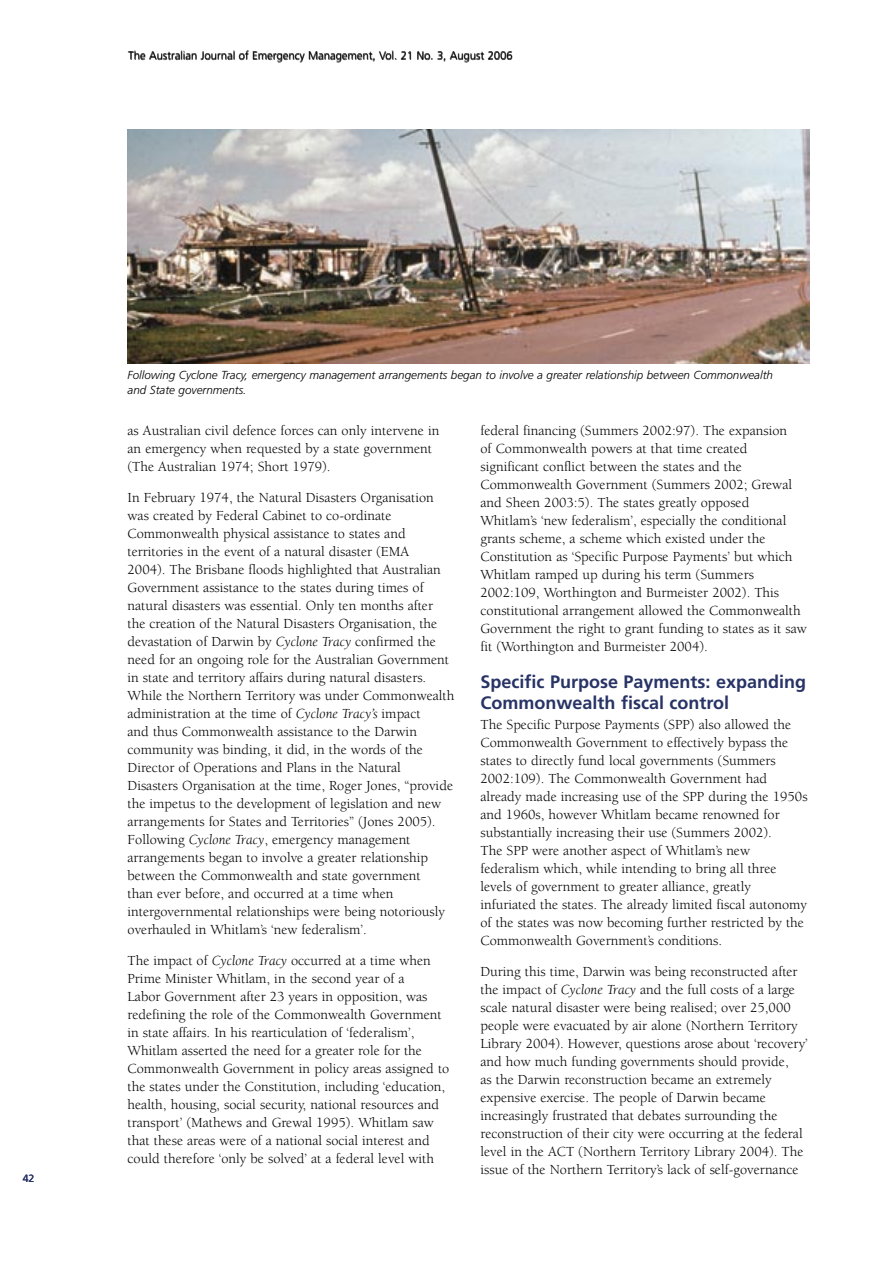
<style>
.page{position:relative;width:893px;height:1263px;background:#fff}
.page>*{position:absolute;margin:0;border:0;box-sizing:border-box;transform-origin:0 0}
.heading_2{font:700 18px/20.2px "Frutiger";color:#283366}
.body{font:14.25px/18px "Berkeley";color:#000}
.Body_no{font:14.25px/18px "Berkeley";color:#000}
.captions{font:italic 300 11.7px/15px "Frutiger";color:#000}
.t1{font:300 11.25px "Frutiger";color:#000}
.t2{font:10.5px "Frutiger";color:#283366}
.s1{font-style:italic}
</style>
<div class="page">
<img style="left:128px;top:129px;width:681px;height:234px">
<p class="t1" style="left:128px;top:49px;width:386px">The Australian Journal of Emergency Management, Vol. 21 No. 3, August 2006</p>
<p class="t2" style="left:23px;top:1172px;width:13px">42</p>
<p class="captions" style="left:128px;top:367px;width:647px">Following Cyclone Tracy, emergency management arrangements began to involve a greater relationship between Commonwealth and State governments.</p>
<p class="Body_no" style="left:128px;top:422px;width:313px">as Australian civil defence forces can only intervene in an emergency when requested by a state government (The Australian 1974; Short 1979).</p>
<p class="body" style="left:128px;top:489px;width:328px">In February 1974, the Natural Disasters Organisation was created by Federal Cabinet to co-ordinate Commonwealth physical assistance to states and territories in the event of a natural disaster (EMA<br>2004). The Brisbane floods highlighted that Australian Government assistance to the states during times of natural disasters was essential. Only ten months after the creation of the Natural Disasters Organisation, the devastation of Darwin by <span class="s1">Cyclone Tracy</span> confirmed the need for an ongoing role for the Australian Government in state and territory affairs during natural disasters.<br>While the Northern Territory was under Commonwealth administration at the time of <span class="s1">Cyclone Tracy’s</span> impact<br>and thus Commonwealth assistance to the Darwin community was binding, it did, in the words of the Director of Operations and Plans in the Natural Disasters Organisation at the time, Roger Jones, “provide the impetus to the development of legislation and new arrangements for States and Territories” (Jones 2005).<br>Following <span class="s1">Cyclone Tracy</span>, emergency management arrangements began to involve a greater relationship between the Commonwealth and state government<br>than ever before, and occurred at a time when intergovernmental relationships were being notoriously overhauled in Whitlam’s ‘new federalism’.</p>
<p class="body" style="left:128px;top:951px;width:323px">The impact of <span class="s1">Cyclone Tracy</span> occurred at a time when Prime Minister Whitlam, in the second year of a<br>Labor Government after 23 years in opposition, was redefining the role of the Commonwealth Government in state affairs. In his rearticulation of ‘federalism’, Whitlam asserted the need for a greater role for the Commonwealth Government in policy areas assigned to the states under the Constitution, including ‘education, health, housing, social security, national resources and transport’ (Mathews and Grewal 1995). Whitlam saw that these areas were of a national social interest and could therefore ‘only be solved’ at a federal level with</p>
<p class="body" style="left:480px;top:422px;width:328px">federal financing (Summers 2002:97). The expansion<br>of Commonwealth powers at that time created significant conflict between the states and the Commonwealth Government (Summers 2002; Grewal and Sheen 2003:5). The states greatly opposed Whitlam’s ‘new federalism’, especially the conditional grants scheme, a scheme which existed under the Constitution as ‘Specific Purpose Payments’ but which Whitlam ramped up during his term (Summers 2002:109, Worthington and Burmeister 2002). This constitutional arrangement allowed the Commonwealth Government the right to grant funding to states as it saw fit (Worthington and Burmeister 2004).</p>
<p class="heading_2" style="left:480px;top:672px;width:327px">Specific Purpose Payments: expanding<br>Commonwealth fiscal control</p>
<p class="Body_no" style="left:480px;top:715px;width:329px">The Specific Purpose Payments (SPP) also allowed the Commonwealth Government to effectively bypass the states to directly fund local governments (Summers 2002:109). The Commonwealth Government had already made increasing use of the SPP during the 1950s and 1960s, however Whitlam became renowned for substantially increasing their use (Summers 2002).<br>The SPP were another aspect of Whitlam’s new federalism which, while intending to bring all three levels of government to greater alliance, greatly infuriated the states. The already limited fiscal autonomy of the states was now becoming further restricted by the Commonwealth Government’s conditions.</p>
<p class="body" style="left:480px;top:962px;width:329px">During this time, Darwin was being reconstructed after the impact of <span class="s1">Cyclone Tracy</span> and the full costs of a large scale natural disaster were being realised; over 25,000 people were evacuated by air alone (Northern Territory Library 2004). However, questions arose about ‘recovery’ and how much funding governments should provide,<br>as the Darwin reconstruction became an extremely expensive exercise. The people of Darwin became increasingly frustrated that debates surrounding the reconstruction of their city were occurring at the federal level in the ACT (Northern Territory Library 2004). The issue of the Northern Territory’s lack of self-governance</p>
</div>
